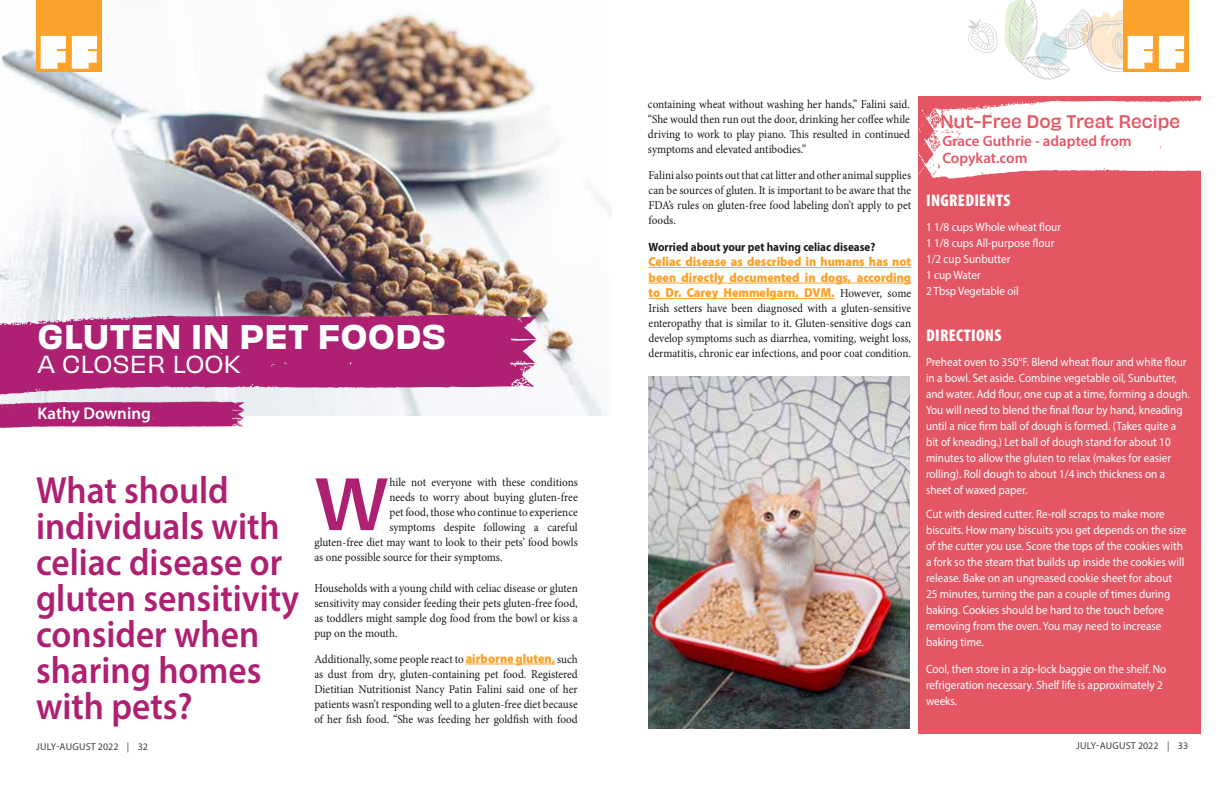
<style>
.page{position:relative;width:1224px;height:792px;background:#fff}
.page>*{position:absolute;margin:0;border:0;box-sizing:border-box;transform-origin:0 0}
.t1{font:500 69px "Obviously";color:#ae2072}
.t2{font:600 38px/36px "Myriad Pro";color:#ae2072;scale:.93 1}
.t3{font:32px "Obviously Semi";color:#fff}
.t4{font:23px "Obviously";color:#fff}
.t5{font:500 17px "Obviously";color:#e45664;scale:.93 1}
.t6{font:900 condensed 17px "Myriad Pro";letter-spacing:.02em;color:#fff}
.t7{font:600 17px "Myriad Pro";color:#fff}
.t8{font:600 15px/17px "Myriad Pro";color:#e45664}
.t9{font:900 13px/15.6px "Myriad Pro";color:#fca129;text-align:justify;scale:.93 1}
.t10{font:12px/15px "Minion Pro";color:#1a1a1a;text-align:justify;scale:.93 1}
.t11{font:12px/16px "Myriad Pro";color:#fff;scale:.93 1}
.t12{font:700 12px "Myriad Pro";color:#1a1a1a;scale:.93 1}
.t13{font:10px "Myriad Pro";letter-spacing:.01em;color:#414042}
.s1{font-family:"Myriad Pro";font-weight:900;font-size:13px;color:#fca129}
.s2{font-family:"Minion Pro";font-weight:400;font-size:12px;color:#1a1a1a}
</style>
<div class="page">
<svg style="left:968px;top:19px;width:30px;height:34px"></svg>
<div style="left:1123px;top:0;width:65px;height:72px;background:#fca129"></div>
<svg style="left:1004px;top:0;width:149px;height:80px"></svg>
<svg style="left:1159px;top:36px;width:25px;height:33px"></svg>
<div style="left:918px;top:96px;width:283px;height:638px;background:#e45664"></div>
<img style="left:0;top:14px;width:612px;height:401px">
<hr style="left:466px;top:664px;width:89px;height:1px;background:#fca129">
<hr style="left:649px;top:267px;width:262px;height:1px;background:#fca129">
<hr style="left:649px;top:283px;width:262px;height:1px;background:#fca129">
<hr style="left:649px;top:298px;width:186px;height:1px;background:#fca129">
<svg style="left:0;top:314px;width:538px;height:82px;fill:#ae2072"></svg>
<svg style="left:14px;top:321px;width:12px;height:3px"></svg>
<svg style="left:516px;top:380px;width:18px;height:7px"></svg>
<div style="left:36px;top:0;width:65px;height:72px;background:#fca129"></div>
<svg style="left:41px;top:36px;width:25px;height:33px"></svg>
<svg style="left:72px;top:0;width:147px;height:80px"></svg>
<svg style="left:0;top:401px;width:245px;height:27px"></svg>
<img style="left:649px;top:376px;width:261px;height:353px">
<svg style="left:918px;top:100px;width:283px;height:79px"></svg>
<h3 class="t3" style="left:38px;top:311px;width:410px">GLUTEN IN PET FOODS</h3>
<h3 class="t4" style="left:37px;top:347px;width:205px">A CLOSER LOOK</h3>
<h3 class="t7" style="left:38px;top:403px;width:115px">Kathy Downing</h3>
<h2 class="t2" style="left:36px;top:472px;width:284px">What should individuals with celiac disease or gluten sensitivity consider when sharing homes with pets?</h2>
<h1 class="t1" style="left:315px;top:449px;width:74px">W</h1>
<p class="t10" style="left:389px;top:475px;width:204px">hile not everyone with these conditions</p>
<p class="t10" style="left:389px;top:490px;width:204px">needs to worry about buying gluten-free</p>
<p class="t10" style="left:389px;top:505px;width:204px">pet food, those who continue to experience</p>
<p class="t10" style="left:389px;top:520px;width:204px">symptoms despite following a careful</p>
<p class="t10" style="left:314px;top:535px;width:285px">gluten-free diet may want to look to their pets’ food bowls</p>
<p class="t10" style="left:314px;top:550px;width:204px">as one possible source for their symptoms.</p>
<p class="t10" style="left:314px;top:580px;width:285px">Households with a young child with celiac disease or gluten sensitivity may consider feeding their pets gluten-free food, as toddlers might sample dog food from the bowl or kiss a pup on the mouth.</p>
<p class="t10" style="left:314px;top:651px;width:285px">Additionally, some people react to <span class="s1">airborne gluten,</span> such as dust from dry, gluten-containing pet food. Registered Dietitian Nutritionist Nancy Patin Falini said one of her patients wasn’t responding well to a gluten-free diet because of her fish food. “She was feeding her goldfish with food</p>
<p class="t10" style="left:648px;top:97px;width:283px">containing wheat without washing her hands,” Falini said. “She would then run out the door, drinking her coffee while driving to work to play piano. This resulted in continued symptoms and elevated antibodies.”</p>
<p class="t10" style="left:649px;top:167px;width:284px">Falini also points out that cat litter and other animal supplies can be sources of gluten. It is important to be aware that the FDA’s rules on gluten-free food labeling don’t apply to pet foods.</p>
<p class="t12" style="left:649px;top:239px;width:245px">Worried about your pet having celiac disease?</p>
<p class="t9" style="left:649px;top:253px;width:284px">Celiac disease as described in humans has not been directly documented in dogs, according to Dr. Carey Hemmelgarn, DVM. <span class="s2">However, some</span></p>
<p class="t10" style="left:649px;top:301px;width:284px">Irish setters have been diagnosed with a gluten-sensitive enteropathy that is similar to it. Gluten-sensitive dogs can develop symptoms such as diarrhea, vomiting, weight loss, dermatitis, chronic ear infections, and poor coat condition.</p>
<h3 class="t5" style="left:940px;top:108px;width:260px">Nut-Free Dog Treat Recipe</h3>
<p class="t8" style="left:942px;top:132px;width:191px">Grace Guthrie - adapted from<br>Copykat.com</p>
<h3 class="t6" style="left:926px;top:190px;width:86px">INGREDIENTS</h3>
<p class="t11" style="left:926px;top:218px;width:147px">1 1/8 cups Whole wheat flour<br>1 1/8 cups All-purpose flour<br>1/2 cup Sunbutter<br>1 cup Water<br>2 Tbsp Vegetable oil</p>
<h3 class="t6" style="left:926px;top:325px;width:77px">DIRECTIONS</h3>
<p class="t11" style="left:926px;top:354px;width:285px">Preheat oven to 350°F. Blend wheat flour and white flour in a bowl. Set aside. Combine vegetable oil, Sunbutter, and water. Add flour, one cup at a time, forming a dough.<br>You will need to blend the final flour by hand, kneading until a nice firm ball of dough is formed. (Takes quite a bit of kneading.) Let ball of dough stand for about 10 minutes to allow the gluten to relax (makes for easier rolling). Roll dough to about 1/4 inch thickness on a sheet of waxed paper.</p>
<p class="t11" style="left:926px;top:506px;width:281px">Cut with desired cutter. Re-roll scraps to make more biscuits. How many biscuits you get depends on the size of the cutter you use. Score the tops of the cookies with a fork so the steam that builds up inside the cookies will release. Bake on an ungreased cookie sheet for about 25 minutes, turning the pan a couple of times during baking. Cookies should be hard to the touch before removing from the oven. You may need to increase baking time.</p>
<p class="t11" style="left:926px;top:660px;width:260px">Cool, then store in a zip-lock baggie on the shelf. No refrigeration necessary. Shelf life is approximately 2 weeks.</p>
<p class="t13" style="left:36px;top:740px;width:114px">JULY-AUGUST 2022 | 32</p>
<p class="t13" style="left:1076px;top:739px;width:114px">JULY-AUGUST 2022 | 33</p>
</div>
